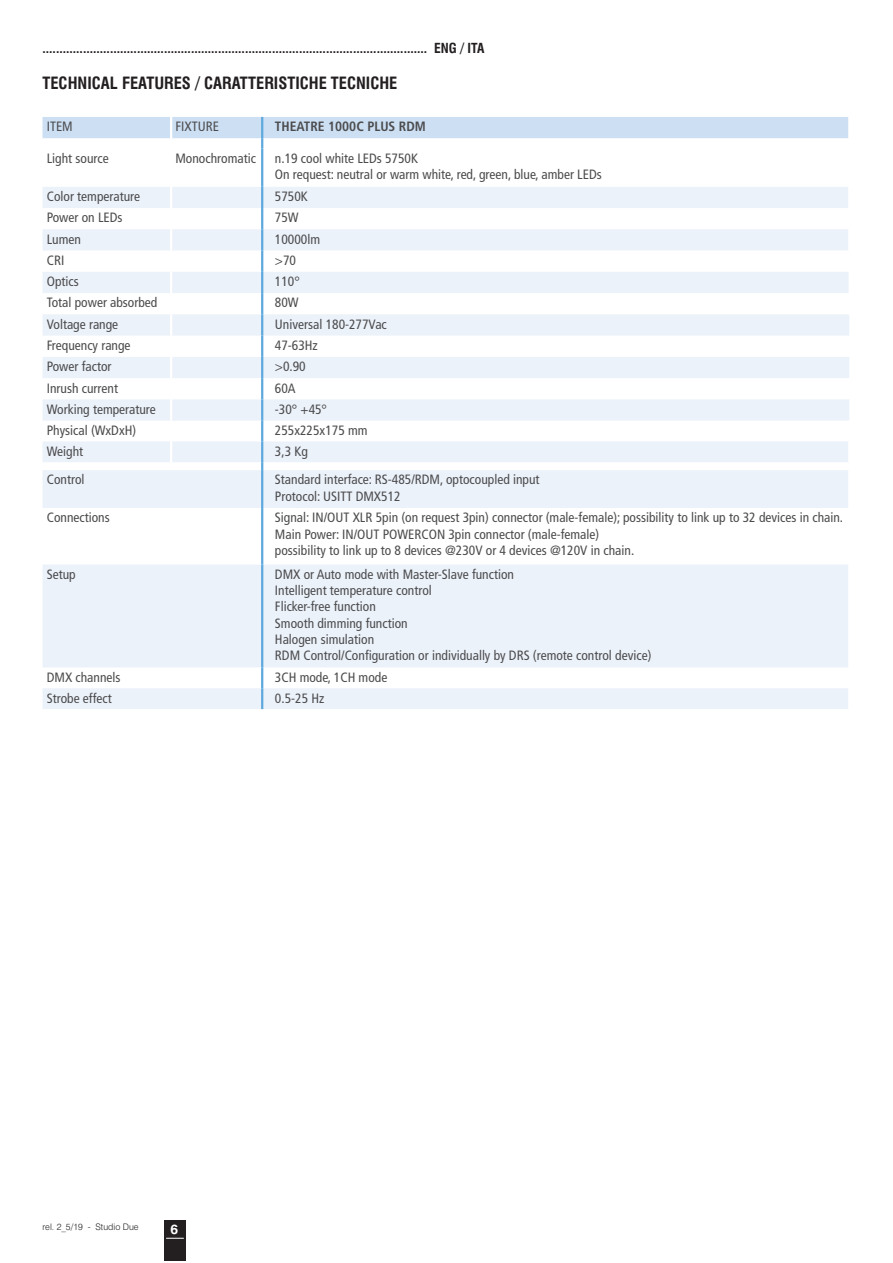
<style>
.page{position:relative;width:893px;height:1263px;background:#fff}
.page>*{position:absolute;margin:0;border:0;box-sizing:border-box;transform-origin:0 0}
.t1{font:700 condensed 16.5px "Swiss 721 BT";color:#231f20}
.t2{font:condensed 13.5px/16.2px "Frutiger";color:#4c4c4e}
.t3{font:700 condensed 13.5px "Swiss 721 BT";color:#231f20}
.t4{font:700 condensed 13.5px "Frutiger";color:#4c4c4e}
.t5{font:700 13.5px "Swiss 721 BT";color:#fff}
.t6{font:300 9px "Swiss 721 BT";color:#231f20}
</style>
<div class="page">
<div style="left:164px;top:1220px;width:21px;height:41px;background:#231f20"></div>
<svg style="left:166px;top:1238px;width:18px;height:1px"></svg>
<svg style="left:43px;top:470px;width:805px;height:239px;fill:#ecf2fa"></svg>
<svg style="left:261px;top:462px;width:2px;height:8px"></svg>
<hr style="left:261px;top:508px;width:2px;height:56px;background:#5da9dd">
<hr style="left:261px;top:667px;width:2px;height:21px;background:#5da9dd">
<hr style="left:261px;top:688px;width:2px;height:21px;background:#5da9dd">
<hr style="left:261px;top:470px;width:2px;height:38px;background:#5da9dd">
<hr style="left:261px;top:564px;width:2px;height:103px;background:#5da9dd">
<svg style="left:43px;top:187px;width:806px;height:275px;fill:#ecf2fa"></svg>
<hr style="left:261px;top:148px;width:2px;height:39px;background:#5da9dd">
<hr style="left:261px;top:187px;width:2px;height:21px;background:#5da9dd">
<hr style="left:261px;top:208px;width:2px;height:21px;background:#5da9dd">
<hr style="left:261px;top:229px;width:2px;height:22px;background:#5da9dd">
<hr style="left:261px;top:251px;width:2px;height:21px;background:#5da9dd">
<hr style="left:261px;top:272px;width:2px;height:21px;background:#5da9dd">
<hr style="left:261px;top:293px;width:2px;height:21px;background:#5da9dd">
<hr style="left:261px;top:314px;width:2px;height:22px;background:#5da9dd">
<hr style="left:261px;top:336px;width:2px;height:21px;background:#5da9dd">
<hr style="left:261px;top:357px;width:2px;height:21px;background:#5da9dd">
<hr style="left:261px;top:378px;width:2px;height:21px;background:#5da9dd">
<hr style="left:261px;top:399px;width:2px;height:22px;background:#5da9dd">
<hr style="left:261px;top:421px;width:2px;height:20px;background:#5da9dd">
<hr style="left:261px;top:441px;width:2px;height:21px;background:#5da9dd">
<hr style="left:170px;top:187px;width:2px;height:21px;background:#fff">
<hr style="left:170px;top:208px;width:2px;height:21px;background:#fff">
<hr style="left:170px;top:229px;width:2px;height:22px;background:#fff">
<hr style="left:170px;top:251px;width:2px;height:21px;background:#fff">
<hr style="left:170px;top:272px;width:2px;height:21px;background:#fff">
<hr style="left:170px;top:293px;width:2px;height:21px;background:#fff">
<hr style="left:170px;top:314px;width:2px;height:22px;background:#fff">
<hr style="left:170px;top:336px;width:2px;height:21px;background:#fff">
<hr style="left:170px;top:357px;width:2px;height:21px;background:#fff">
<hr style="left:170px;top:378px;width:2px;height:21px;background:#fff">
<hr style="left:170px;top:399px;width:2px;height:22px;background:#fff">
<hr style="left:170px;top:421px;width:2px;height:20px;background:#fff">
<hr style="left:170px;top:441px;width:2px;height:21px;background:#fff">
<svg style="left:43px;top:117px;width:806px;height:31px"></svg>
<hr style="left:848px;top:187px;width:2px;height:21px;background:#fff">
<hr style="left:848px;top:208px;width:2px;height:21px;background:#fff">
<hr style="left:848px;top:229px;width:2px;height:22px;background:#fff">
<hr style="left:848px;top:251px;width:2px;height:21px;background:#fff">
<hr style="left:848px;top:293px;width:2px;height:21px;background:#fff">
<hr style="left:848px;top:421px;width:2px;height:20px;background:#fff">
<hr style="left:848px;top:441px;width:2px;height:21px;background:#fff">
<p class="t3" style="left:43px;top:42px;width:443px">.................................................................................................................. ENG / ITA</p>
<p class="t1" style="left:43px;top:75px;width:356px">TECHNICAL FEATURES / CARATTERISTICHE TECNICHE</p>
<p class="t2" style="left:47px;top:119px;width:28px">ITEM</p>
<p class="t2" style="left:175px;top:119px;width:45px">FIXTURE</p>
<p class="t4" style="left:275px;top:119px;width:152px">THEATRE 1000C PLUS RDM</p>
<p class="t2" style="left:47px;top:151px;width:63px">Light source</p>
<p class="t2" style="left:175px;top:151px;width:82px">Monochromatic</p>
<p class="t2" style="left:275px;top:151px;width:328px">n.19 cool white LEDs 5750K<br>On request: neutral or warm white, red, green, blue, amber LEDs</p>
<p class="t2" style="left:47px;top:189px;width:95px">Color temperature</p>
<p class="t2" style="left:275px;top:189px;width:34px">5750K</p>
<p class="t2" style="left:47px;top:210px;width:77px">Power on LEDs</p>
<p class="t2" style="left:275px;top:210px;width:25px">75W</p>
<p class="t2" style="left:47px;top:232px;width:36px">Lumen</p>
<p class="t2" style="left:275px;top:232px;width:47px">10000lm</p>
<p class="t2" style="left:47px;top:253px;width:19px">CRI</p>
<p class="t2" style="left:275px;top:253px;width:23px">&gt;70</p>
<p class="t2" style="left:47px;top:274px;width:33px">Optics</p>
<p class="t2" style="left:275px;top:274px;width:26px">110°</p>
<p class="t2" style="left:47px;top:295px;width:112px">Total power absorbed</p>
<p class="t2" style="left:275px;top:295px;width:25px">80W</p>
<p class="t2" style="left:47px;top:317px;width:73px">Voltage range</p>
<p class="t2" style="left:275px;top:317px;width:113px">Universal 180-277Vac</p>
<p class="t2" style="left:47px;top:338px;width:85px">Frequency range</p>
<p class="t2" style="left:275px;top:338px;width:44px">47-63Hz</p>
<p class="t2" style="left:47px;top:359px;width:66px">Power factor</p>
<p class="t2" style="left:275px;top:359px;width:32px">&gt;0.90</p>
<p class="t2" style="left:47px;top:380px;width:73px">Inrush current</p>
<p class="t2" style="left:275px;top:380px;width:22px">60A</p>
<p class="t2" style="left:47px;top:402px;width:111px">Working temperature</p>
<p class="t2" style="left:275px;top:402px;width:54px">-30° +45°</p>
<p class="t2" style="left:47px;top:423px;width:91px">Physical (WxDxH)</p>
<p class="t2" style="left:275px;top:423px;width:94px">255x225x175 mm</p>
<p class="t2" style="left:47px;top:444px;width:38px">Weight</p>
<p class="t2" style="left:275px;top:444px;width:34px">3,3 Kg</p>
<p class="t2" style="left:47px;top:472px;width:39px">Control</p>
<p class="t2" style="left:275px;top:472px;width:266px">Standard interface: RS-485/RDM, optocoupled input<br>Protocol: USITT DMX512</p>
<p class="t2" style="left:47px;top:510px;width:65px">Connections</p>
<p class="t2" style="left:275px;top:510px;width:570px">Signal: IN/OUT XLR 5pin (on request 3pin) connector (male-female); possibility to link up to 32 devices in chain.<br>Main Power: IN/OUT POWERCON 3pin connector (male-female)<br>possibility to link up to 8 devices @230V or 4 devices @120V in chain.</p>
<p class="t2" style="left:47px;top:567px;width:30px">Setup</p>
<p class="t2" style="left:275px;top:567px;width:378px">DMX or Auto mode with Master-Slave function<br>Intelligent temperature control<br>Flicker-free function<br>Smooth dimming function<br>Halogen simulation<br>RDM Control/Configuration or individually by DRS (remote control device)</p>
<p class="t2" style="left:47px;top:670px;width:75px">DMX channels</p>
<p class="t2" style="left:275px;top:670px;width:114px">3CH mode, 1CH mode</p>
<p class="t2" style="left:47px;top:691px;width:66px">Strobe effect</p>
<p class="t2" style="left:275px;top:691px;width:51px">0.5-25 Hz</p>
<p class="t6" style="left:43px;top:1222px;width:98px">rel. 2_5/19 - Studio Due</p>
<p class="t5" style="left:171px;top:1221px;width:9px">6</p>
</div>
